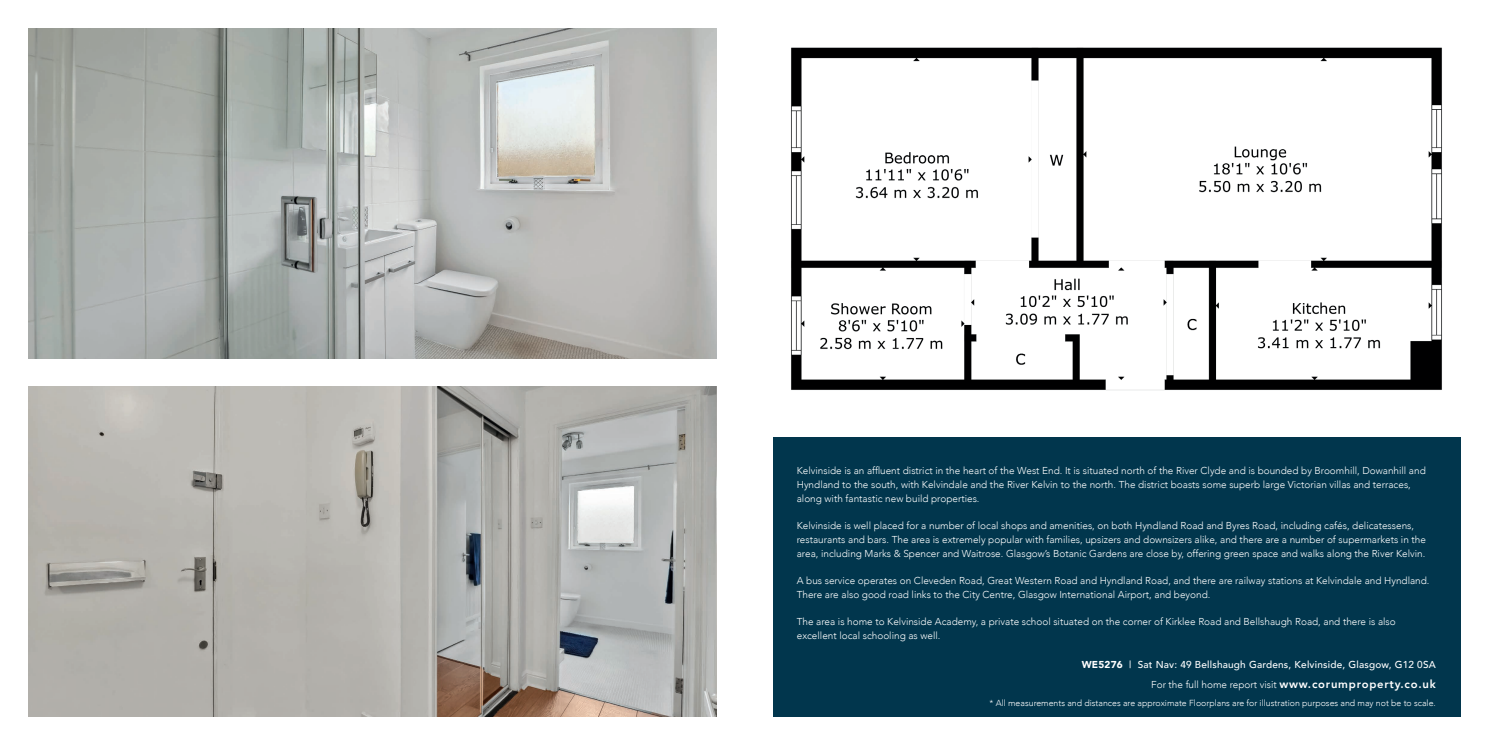
<style>
.page{position:relative;width:1489px;height:745px;background:#fff}
.page>*{position:absolute;margin:0;border:0;box-sizing:border-box;transform-origin:0 0}
.t1{font:300 10px/13.8px "Avenir";color:#fff}
.t2{font:500 10px/20px "Avenir";letter-spacing:.02em;color:#fff;text-align:right}
.t3{font:300 8.75px "Avenir";color:#fff}
.s1{font-weight:900}
.s2{font-weight:300}
.s3{font-weight:800;font-size:11.25px}
</style>
<div class="page">
<img style="left:28px;top:28px;width:688px;height:330px">
<img style="left:28px;top:386px;width:688px;height:330px">
<img style="left:791px;top:47px;width:651px;height:344px">
<div style="left:772px;top:437px;width:688px;height:279px;background:#01364d"></div>
<p class="t1" style="left:796px;top:463px;width:630px">Kelvinside is an affluent district in the heart of the West End. It is situated north of the River Clyde and is bounded by Broomhill, Dowanhill and<br>Hyndland to the south, with Kelvindale and the River Kelvin to the north. The district boasts some superb large Victorian villas and terraces, along with fantastic new build properties.</p>
<p class="t1" style="left:796px;top:518px;width:630px">Kelvinside is well placed for a number of local shops and amenities, on both Hyndland Road and Byres Road, including cafés, delicatessens, restaurants and bars. The area is extremely popular with families, upsizers and downsizers alike, and there are a number of supermarkets in the area, including Marks &amp; Spencer and Waitrose. Glasgow’s Botanic Gardens are close by, offering green space and walks along the River Kelvin.</p>
<p class="t1" style="left:796px;top:573px;width:634px">A bus service operates on Cleveden Road, Great Western Road and Hyndland Road, and there are railway stations at Kelvindale and Hyndland.<br>There are also good road links to the City Centre, Glasgow International Airport, and beyond.</p>
<p class="t1" style="left:796px;top:614px;width:600px">The area is home to Kelvinside Academy, a private school situated on the corner of Kirklee Road and Bellshaugh Road, and there is also excellent local schooling as well.</p>
<p class="t2" style="left:1081px;top:653px;width:355px"><span class="s1">WE5276</span> | Sat Nav: 49 Bellshaugh Gardens, Kelvinside, Glasgow, G12 0SA<br><span class="s2">For the full home report visit</span> <span class="s3">www.corumproperty.co.uk</span></p>
<p class="t3" style="left:989px;top:697px;width:448px">* All measurements and distances are approximate Floorplans are for illustration purposes and may not be to scale.</p>
</div>
